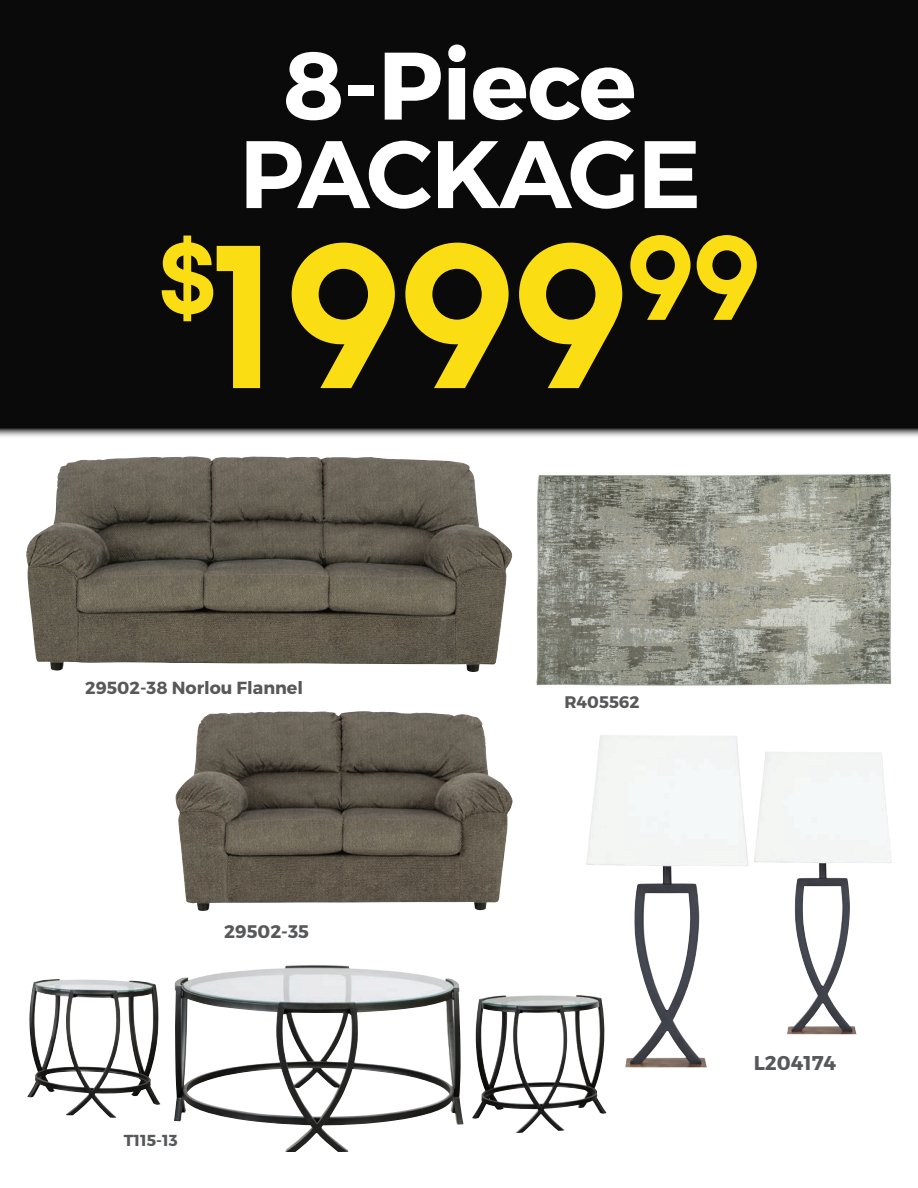
<style>
.page{position:relative;width:918px;height:1188px;background:#fff}
.page>*{position:absolute;margin:0;border:0;box-sizing:border-box;transform-origin:0 0}
.t1{font:700 204.9px "Ashley Chalet";color:#fadd13}
.t2{font:700 95.55px "Montserrat";letter-spacing:-.01em;color:#fff}
.t3{font:600 95.55px "Montserrat";letter-spacing:-.03em;color:#fff}
.t4{font:700 19.95px "Montserrat";color:#57585a}
.t5{font:700 18.15px "Montserrat";color:#57585a}
.t6{font:700 17.55px "Montserrat";color:#57585a}
.t7{font:700 16.8px "Montserrat";color:#57585a}
.t8{font:700 15.9px "Montserrat";color:#57585a}
</style>
<div class="page">
<div style="left:0;top:0;width:918px;height:438px;background:#090a09"></div>
<img style="left:536px;top:474px;width:355px;height:212px">
<img style="left:586px;top:735px;width:162px;height:332px">
<img style="left:754px;top:752px;width:138px;height:282px">
<img style="left:26px;top:456px;width:486px;height:216px">
<img style="left:175px;top:711px;width:338px;height:200px">
<img style="left:174px;top:965px;width:290px;height:187px">
<img style="left:472px;top:995px;width:135px;height:138px">
<img style="left:27px;top:979px;width:134px;height:139px">
<p class="t2" style="left:283px;top:26px;width:355px">8-Piece</p>
<p class="t3" style="left:239px;top:115px;width:464px">PACKAGE</p>
<p class="t1" style="left:158px;top:188px;width:604px"><sup>$</sup>1999<sup>99</sup></p>
<p class="t6" style="left:85px;top:676px;width:219px">29502-38 Norlou Flannel</p>
<p class="t5" style="left:224px;top:921px;width:86px">29502-35</p>
<p class="t8" style="left:124px;top:1130px;width:55px">T115-13</p>
<p class="t7" style="left:564px;top:692px;width:77px">R405562</p>
<p class="t4" style="left:754px;top:1050px;width:84px">L204174</p>
</div>
